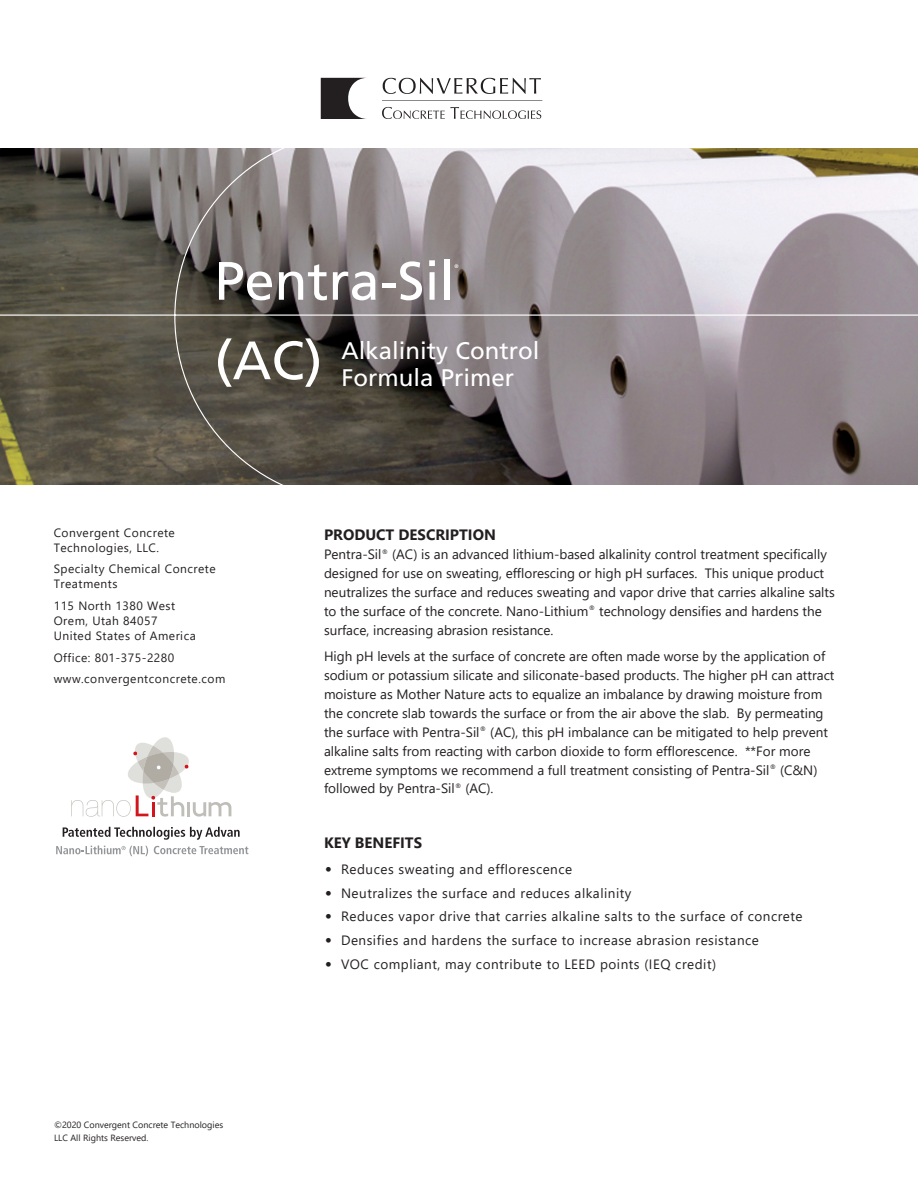
<style>
.page{position:relative;width:918px;height:1188px;background:#fff}
.page>*{position:absolute;margin:0;border:0;box-sizing:border-box;transform-origin:0 0}
.t1{font:54px "Frutiger";color:#fff}
.t2{font:24px/27px "Frutiger";color:#fff}
.t3{font:700 15px "Segoe UI";color:#231f20}
.t4{font:13.5px/18.9px "Segoe UI";color:#231f20}
.t5{font:13.5px "Segoe UI";letter-spacing:.035em;color:#231f20}
.t6{font:12px/15px "Segoe UI";letter-spacing:.04em;color:#231f20}
.t7{font:9px/13.5px "Segoe UI";color:#231f20}
.t8{font:5.25px "Frutiger";color:#fff}
.s1{font-family:"Frutiger";font-weight:300}
</style>
<div class="page">
<svg style="left:0;top:148px;width:918px;height:337px;background:#837c7a"></svg>
<svg style="left:321px;top:78px;width:45px;height:41px"></svg>
<svg style="left:383px;top:78px;width:158px;height:16px"></svg>
<svg style="left:382px;top:107px;width:159px;height:12px"></svg>
<svg style="left:382px;top:100px;width:160px;height:1px"></svg>
<svg style="left:56px;top:827px;width:192px;height:29px"></svg>
<svg style="left:71px;top:737px;width:160px;height:80px"></svg>
<h1 class="t1" style="left:214px;top:249px;width:242px">Pentra-Sil</h1>
<p class="t8" style="left:455px;top:263px;width:6px">®</p>
<h1 class="t1" style="left:214px;top:329px;width:109px">(AC)</h1>
<h2 class="t2" style="left:341px;top:337px;width:200px">Alkalinity Control<br>Formula Primer</h2>
<p class="t6" style="left:54px;top:524px;width:123px">Convergent Concrete<br>Technologies, LLC.</p>
<p class="t6" style="left:54px;top:560px;width:163px">Specialty Chemical Concrete<br>Treatments</p>
<p class="t6" style="left:54px;top:597px;width:144px">115 North 1380 West<br>Orem, Utah 84057<br>United States of America</p>
<p class="t6" style="left:54px;top:646px;width:173px;line-height:21.8px">Office: 801-375-2280 www.convergentconcrete.com</p>
<p class="t7" style="left:54px;top:1117px;width:171px">©2020 Convergent Concrete Technologies<br>LLC All Rights Reserved.</p>
<p class="t3" style="left:324px;top:520px;width:173px">PRODUCT DESCRIPTION</p>
<p class="t4" style="left:324px;top:544px;width:512px">Pentra-Sil<sup>®</sup> (AC) is an advanced lithium-based alkalinity control treatment specifically designed for use on sweating, efflorescing or high pH surfaces. This unique product neutralizes the surface and reduces sweating and vapor drive that carries alkaline salts to the surface of the concrete. Nano-Lithium<sup>®</sup> technology densifies and hardens the surface, increasing abrasion resistance.</p>
<p class="t4" style="left:324px;top:646px;width:512px">High pH levels at the surface of concrete are often made worse by the application of sodium or potassium silicate and siliconate-based products. The higher pH can attract moisture as Mother Nature acts to equalize an imbalance by drawing moisture from the concrete slab towards the surface or from the air above the slab. By permeating the surface with Pentra-Sil<sup>®</sup> (AC), this pH imbalance can be mitigated to help prevent alkaline salts from reacting with carbon dioxide to form efflorescence. **For more extreme symptoms we recommend a full treatment consisting of Pentra-Sil<sup>®</sup> (C&amp;N) followed by Pentra-Sil<sup>®</sup> (AC).</p>
<p class="t3" style="left:324px;top:828px;width:100px">KEY BENEFITS</p>
<p class="t5" style="left:325px;top:856px;width:249px"><span class="s1">•</span> Reduces sweating and efflorescence</p>
<p class="t5" style="left:325px;top:880px;width:308px"><span class="s1">•</span> Neutralizes the surface and reduces alkalinity</p>
<p class="t5" style="left:325px;top:904px;width:479px"><span class="s1">•</span> Reduces vapor drive that carries alkaline salts to the surface of concrete</p>
<p class="t5" style="left:325px;top:927px;width:435px"><span class="s1">•</span> Densifies and hardens the surface to increase abrasion resistance</p>
<p class="t5" style="left:325px;top:951px;width:393px"><span class="s1">•</span> VOC compliant, may contribute to LEED points (IEQ credit)</p>
</div>
